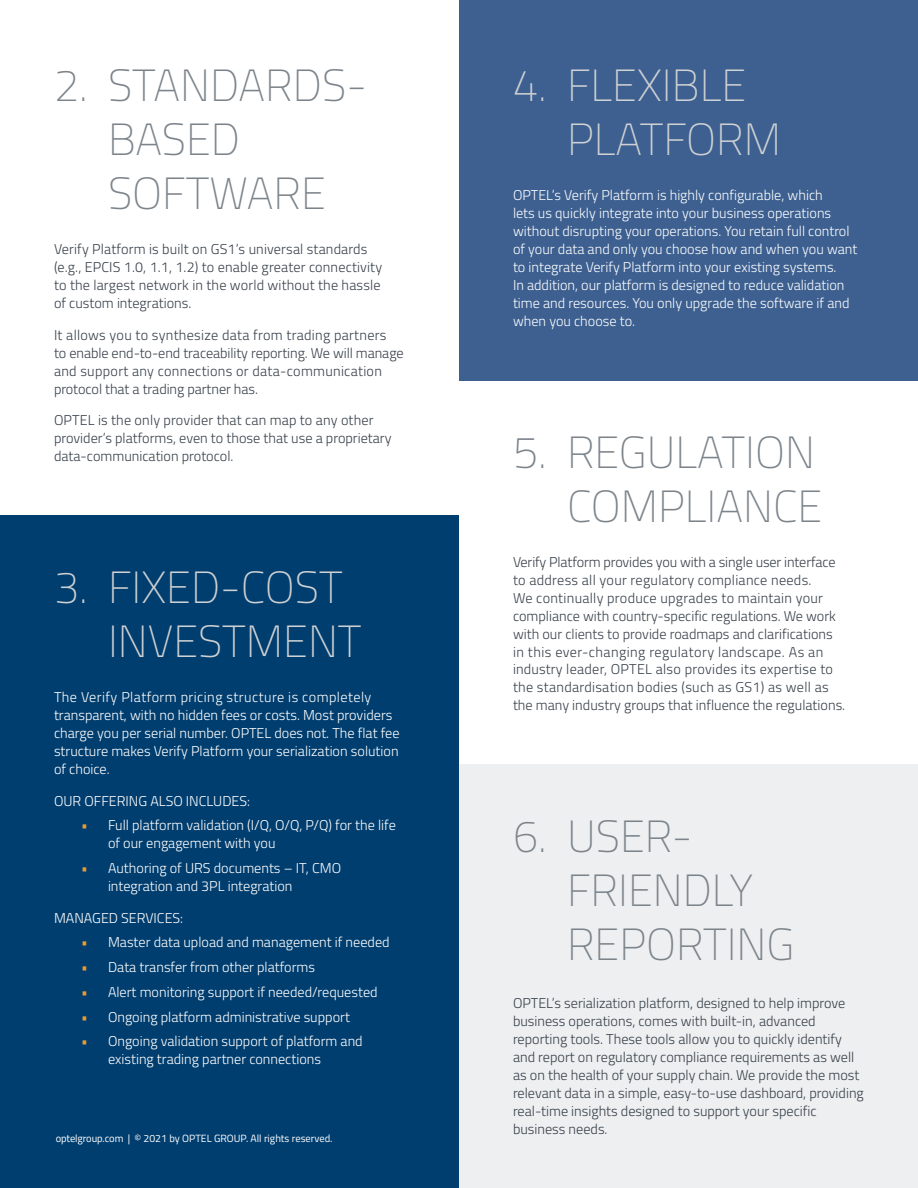
<style>
.page{position:relative;width:918px;height:1188px;background:#fff}
.page>*{position:absolute;margin:0;border:0;box-sizing:border-box;transform-origin:0 0}
.t1{font:100 45px/54px "Titillium";color:#7c848b}
.t2{font:100 45px/54px "Titillium";color:#ced1d3}
.t3{font:300 14.25px/18px "Titillium";color:#38404a}
.t4{font:300 14.25px/18px "Titillium";color:#fff}
.t5{font:300 14.25px/18px "Titillium";color:#fdfeff}
.t6{font:10.5px "Titillium";color:#fff}
.s1{color:#ec9c2f}
</style>
<div class="page">
<div style="left:459px;top:765px;width:459px;height:423px;background:#edeff0"></div>
<div style="left:0;top:515px;width:459px;height:673px;background:#003e6f"></div>
<div style="left:459px;top:0;width:459px;height:380px;background:#3d6090"></div>
<h1 class="t1" style="left:108px;top:57px;width:260px;text-indent:-54px">2. STANDARDS-<br>BASED<br>SOFTWARE</h1>
<p class="t3" style="left:54px;top:240px;width:330px">Verify Platform is built on GS1’s universal standards (e.g., EPCIS 1.0, 1.1, 1.2) to enable greater connectivity to the largest network in the world without the hassle of custom integrations.</p>
<p class="t3" style="left:54px;top:325px;width:351px">It allows you to synthesize data from trading partners<br>to enable end-to-end traceability reporting. We will manage and support any connections or data-communication protocol that a trading partner has.</p>
<p class="t3" style="left:54px;top:411px;width:339px">OPTEL is the only provider that can map to any other provider’s platforms, even to those that use a proprietary data-communication protocol.</p>
<h1 class="t2" style="left:108px;top:558px;width:255px;text-indent:-54px">3. FIXED-COST<br>INVESTMENT</h1>
<p class="t4" style="left:54px;top:688px;width:347px">The Verify Platform pricing structure is completely transparent, with no hidden fees or costs. Most providers charge you per serial number. OPTEL does not. The flat fee structure makes Verify Platform your serialization solution of choice.</p>
<p class="t4" style="left:54px;top:791px;width:198px">OUR OFFERING ALSO INCLUDES:</p>
<p class="t4" style="left:108px;top:816px;width:289px;text-indent:-27px"><span class="s1">•</span> Full platform validation (I/Q, O/Q, P/Q) for the life of our engagement with you</p>
<p class="t4" style="left:108px;top:859px;width:235px;text-indent:-27px"><span class="s1">•</span> Authoring of URS documents – IT, CMO integration and 3PL integration</p>
<p class="t4" style="left:54px;top:908px;width:131px">MANAGED SERVICES:</p>
<p class="t4" style="left:81px;top:933px;width:310px"><span class="s1">•</span> Master data upload and management if needed</p>
<p class="t4" style="left:81px;top:958px;width:236px"><span class="s1">•</span> Data transfer from other platforms</p>
<p class="t4" style="left:81px;top:982px;width:298px"><span class="s1">•</span> Alert monitoring support if needed/requested</p>
<p class="t4" style="left:81px;top:1007px;width:270px"><span class="s1">•</span> Ongoing platform administrative support</p>
<p class="t4" style="left:108px;top:1032px;width:256px;text-indent:-27px"><span class="s1">•</span> Ongoing validation support of platform and existing trading partner connections</p>
<p class="t6" style="left:56px;top:1131px;width:278px">optelgroup.com | © 2021 by OPTEL GROUP. All rights reserved.</p>
<h1 class="t2" style="left:567px;top:57px;width:216px;text-indent:-54px">4. FLEXIBLE<br>PLATFORM</h1>
<p class="t5" style="left:513px;top:186px;width:346px">OPTEL’s Verify Platform is highly configurable, which<br>lets us quickly integrate into your business operations without disrupting your operations. You retain full control of your data and only you choose how and when you want to integrate Verify Platform into your existing systems.<br>In addition, our platform is designed to reduce validation time and resources. You only upgrade the software if and when you choose to.</p>
<h1 class="t1" style="left:513px;top:423px;width:311px;text-align:right">5. REGULATION<br>COMPLIANCE</h1>
<p class="t3" style="left:513px;top:552px;width:334px">Verify Platform provides you with a single user interface to address all your regulatory compliance needs.<br>We continually produce upgrades to maintain your compliance with country-specific regulations. We work with our clients to provide roadmaps and clarifications in this ever-changing regulatory landscape. As an industry leader, OPTEL also provides its expertise to the standardisation bodies (such as GS1) as well as the many industry groups that influence the regulations.</p>
<h1 class="t1" style="left:567px;top:807px;width:229px;text-indent:-54px">6. USER-<br>FRIENDLY<br>REPORTING</h1>
<p class="t3" style="left:513px;top:994px;width:352px">OPTEL’s serialization platform, designed to help improve business operations, comes with built-in, advanced reporting tools. These tools allow you to quickly identify and report on regulatory compliance requirements as well as on the health of your supply chain. We provide the most relevant data in a simple, easy-to-use dashboard, providing real-time insights designed to support your specific business needs.</p>
</div>
